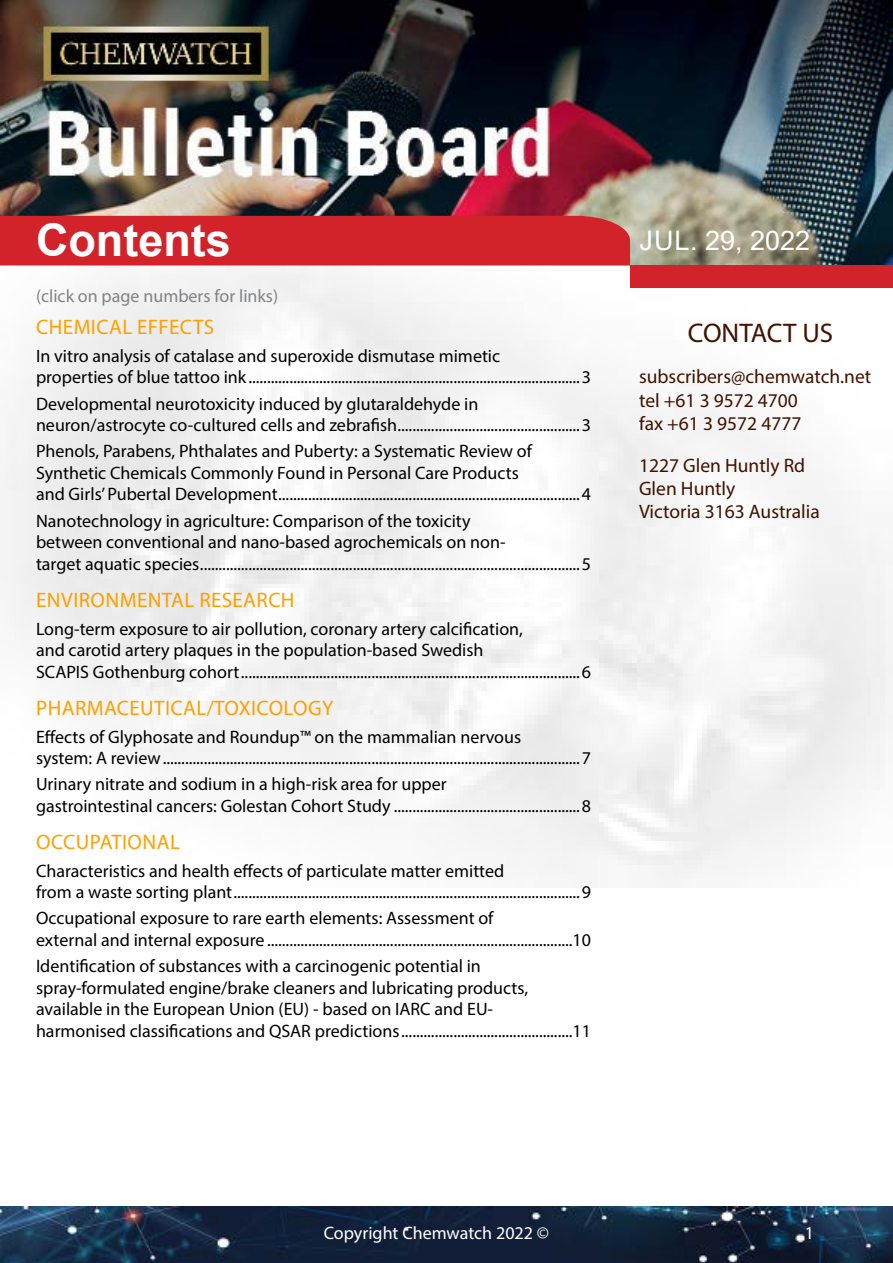
<style>
.page{position:relative;width:893px;height:1263px;background:#fff}
.page>*{position:absolute;margin:0;border:0;box-sizing:border-box;transform-origin:0 0}
.t1{font:700 45px "Arial";color:#fff}
.t2{font:27px "Arial";color:#fff}
.t3{font:27px "Myriad Pro";color:#401200}
.t4{font:21px "Myriad Pro";letter-spacing:.02em;color:#ff9f00}
.t5{font:19.5px/23.4px "Myriad Pro";color:#401200}
.t6{font:18px/21.6px "Myriad Pro";color:#000}
.t7{font:18px "Myriad Pro";color:#808285}
.t8{font:18px "Myriad Pro";color:#fff}
</style>
<div class="page">
<img style="left:0;top:0;width:893px;height:887px">
<div style="left:630px;top:265px;width:263px;height:23px;background:#d2232a"></div>
<div style="left:0;top:216px;width:630px;height:50px;background:#d2232a"></div>
<img style="left:0;top:1207px;width:893px;height:56px">
<h1 class="t1" style="left:36px;top:209px;width:196px">Contents</h1>
<h2 class="t2" style="left:640px;top:221px;width:172px">Jul. 29, 2022</h2>
<p class="t7" style="left:36px;top:284px;width:244px">(click on page numbers for links)</p>
<p class="t4" style="left:36px;top:314px;width:180px">CHEMICAL EFFECTS</p>
<p class="t6" style="left:36px;top:345px;width:556px">In vitro analysis of catalase and superoxide dismutase mimetic<br>properties of blue tattoo ink.........................................................................................3</p>
<p class="t6" style="left:36px;top:392px;width:556px">Developmental neurotoxicity induced by glutaraldehyde in neuron/astrocyte co-cultured cells and zebrafish.................................................3</p>
<p class="t6" style="left:36px;top:440px;width:556px">Phenols, Parabens, Phthalates and Puberty: a Systematic Review of<br>Synthetic Chemicals Commonly Found in Personal Care Products<br>and Girls’ Pubertal Development.................................................................................4</p>
<p class="t6" style="left:36px;top:509px;width:556px">Nanotechnology in agriculture: Comparison of the toxicity<br>between conventional and nano-based agrochemicals on non-<br>target aquatic species......................................................................................................5</p>
<p class="t4" style="left:36px;top:587px;width:260px">ENVIRONMENTAL RESEARCH</p>
<p class="t6" style="left:36px;top:617px;width:556px">Long-term exposure to air pollution, coronary artery calcification,<br>and carotid artery plaques in the population-based Swedish<br>SCAPIS Gothenburg cohort...........................................................................................6</p>
<p class="t4" style="left:36px;top:695px;width:299px">PHARMACEUTICAL/TOXICOLOGY</p>
<p class="t6" style="left:36px;top:725px;width:556px">Effects of Glyphosate and Roundup™ on the mammalian nervous<br>system: A review................................................................................................................7</p>
<p class="t6" style="left:36px;top:773px;width:556px">Urinary nitrate and sodium in a high-risk area for upper<br>gastrointestinal cancers: Golestan Cohort Study ..................................................8</p>
<p class="t4" style="left:36px;top:829px;width:145px">OCCUPATIONAL</p>
<p class="t6" style="left:36px;top:859px;width:556px">Characteristics and health effects of particulate matter emitted<br>from a waste sorting plant.............................................................................................9</p>
<p class="t6" style="left:36px;top:907px;width:556px">Occupational exposure to rare earth elements: Assessment of<br>external and internal exposure ..................................................................................10</p>
<p class="t6" style="left:36px;top:955px;width:556px">Identification of substances with a carcinogenic potential in spray-formulated engine/brake cleaners and lubricating products, available in the European Union (EU) - based on IARC and EU-<br>harmonised classifications and QSAR predictions..............................................11</p>
<h2 class="t3" style="left:688px;top:316px;width:147px">CONTACT US</h2>
<p class="t5" style="left:639px;top:365px;width:234px">subscribers@chemwatch.net tel +61 3 9572 4700<br>fax +61 3 9572 4777</p>
<p class="t5" style="left:639px;top:453px;width:182px">1227 Glen Huntly Rd<br>Glen Huntly<br>Victoria 3163 Australia</p>
<p class="t8" style="left:324px;top:1222px;width:227px">Copyright Chemwatch 2022 ©</p>
<p class="t8" style="left:805px;top:1222px;width:11px">1</p>
</div>
